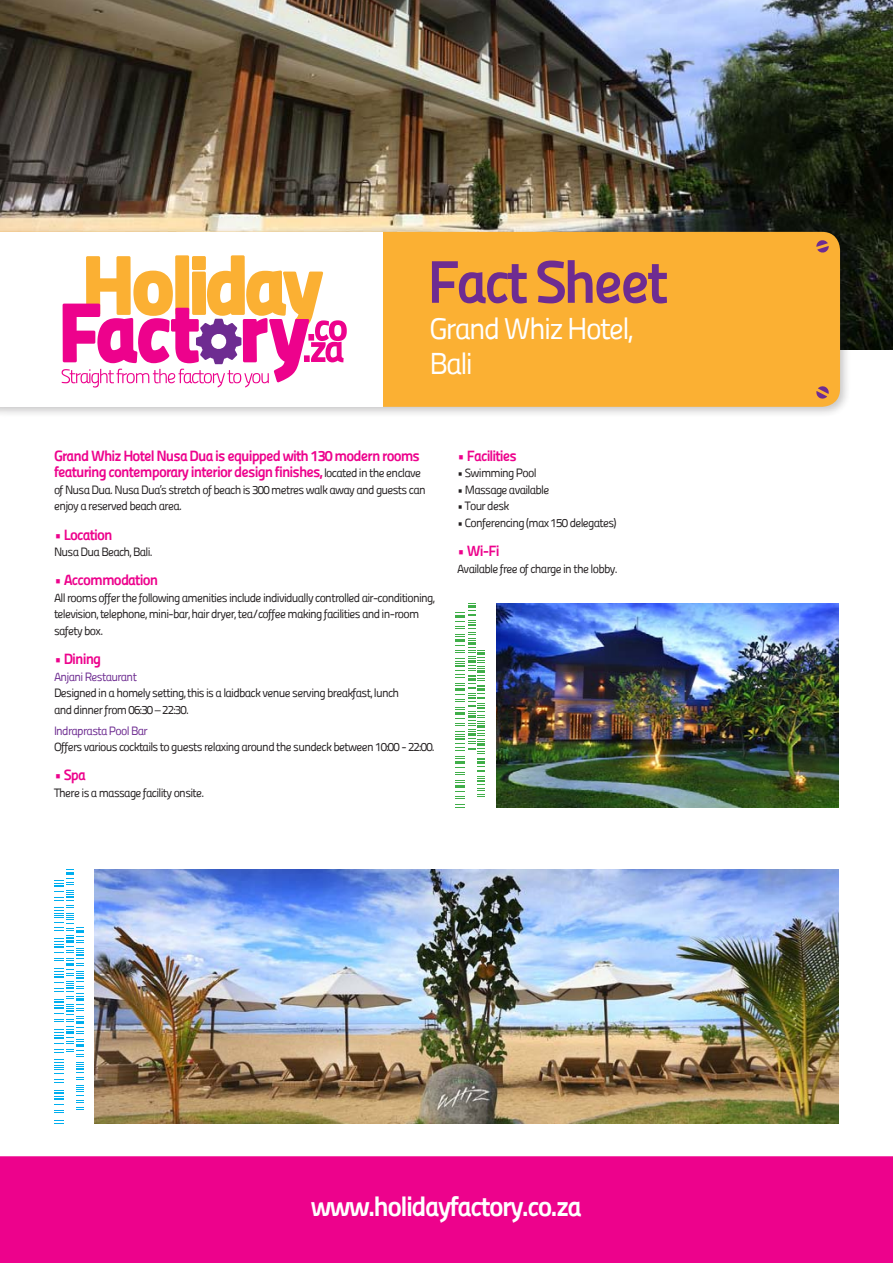
<style>
.page{position:relative;width:893px;height:1263px;background:#fff}
.page>*{position:absolute;margin:0;border:0;box-sizing:border-box;transform-origin:0 0}
.t1{font:60px "Panefresco 800 wt";letter-spacing:-.06em;color:#6e2c91}
.t2{font:30px/34.5px "Panefresco 400 wt";letter-spacing:-.06em;color:#fff}
.t3{font:27.75px "Panefresco 800 wt";letter-spacing:-.06em;color:#fff}
.t4{font:15px/16.5px "Panefresco 800 wt";letter-spacing:-.06em;color:#ed028c}
.t5{font:12px/16.5px "Panefresco 400 wt";letter-spacing:-.06em;color:#231f20}
.t6{font:12px "Panefresco 400 wt";letter-spacing:-.06em;color:#6e2c91}
.s1{font-family:"Panefresco 400 wt";font-size:12px;color:#231f20}
</style>
<div class="page">
<img style="left:0;top:0;width:893px;height:349px">
<div style="left:0;top:1156px;width:893px;height:107px;background:#ed028c"></div>
<div style="left:0;top:226px;width:851px;height:191px;background:#231f20;opacity:.25"></div>
<div style="left:382px;top:232px;width:458px;height:175px;background:#fbb033"></div>
<svg style="left:816px;top:240px;width:13px;height:13px"></svg>
<svg style="left:816px;top:386px;width:13px;height:13px"></svg>
<div style="left:0;top:232px;width:382px;height:175px;background:#fff"></div>
<svg style="left:62px;top:255px;width:285px;height:133px"></svg>
<img style="left:95px;top:870px;width:744px;height:253px">
<img style="left:496px;top:604px;width:343px;height:203px">
<svg style="left:54px;top:1120px;width:10px;height:4px"></svg>
<svg style="left:54px;top:872px;width:29px;height:241px"></svg>
<svg style="left:455px;top:605px;width:30px;height:194px"></svg>
<p class="t1" style="left:427px;top:235px;width:242px">Fact Sheet</p>
<p class="t2" style="left:429px;top:310px;width:205px">Grand Whiz Hotel,<br>Bali</p>
<p class="t4" style="left:54px;top:447px;width:369px">Grand Whiz Hotel Nusa Dua is equipped with 130 modern rooms featuring contemporary interior design finishes, <span class="s1">located in the enclave</span></p>
<p class="t5" style="left:54px;top:481px;width:373px">of Nusa Dua. Nusa Dua’s stretch of beach is 300 metres walk away and guests can enjoy a reserved beach area.</p>
<p class="t4" style="left:54px;top:525px;width:60px">• Location</p>
<p class="t5" style="left:54px;top:543px;width:100px">Nusa Dua Beach, Bali.</p>
<p class="t4" style="left:54px;top:571px;width:106px">• Accommodation</p>
<p class="t5" style="left:54px;top:589px;width:382px">All rooms offer the following amenities include individually controlled air-conditioning, television, telephone, mini-bar, hair dryer, tea/coffee making facilities and in-room safety box.</p>
<p class="t4" style="left:54px;top:650px;width:49px">• Dining</p>
<p class="t6" style="left:54px;top:668px;width:85px">Anjani Restaurant</p>
<p class="t5" style="left:54px;top:684px;width:347px">Designed in a homely setting, this is a laidback venue serving breakfast, lunch and dinner from 06:30 – 22:30.</p>
<p class="t6" style="left:54px;top:721px;width:95px">Indraprasta Pool Bar</p>
<p class="t5" style="left:54px;top:738px;width:382px">Offers various cocktails to guests relaxing around the sundeck between 10:00 - 22:00.</p>
<p class="t4" style="left:54px;top:766px;width:33px">• Spa</p>
<p class="t5" style="left:54px;top:784px;width:152px">There is a massage facility onsite.</p>
<p class="t4" style="left:457px;top:447px;width:61px">• Facilities</p>
<p class="t5" style="left:457px;top:464px;width:81px">• Swimming Pool</p>
<p class="t5" style="left:457px;top:481px;width:94px">• Massage available</p>
<p class="t5" style="left:457px;top:497px;width:54px">• Tour desk</p>
<p class="t5" style="left:457px;top:514px;width:161px">• Conferencing (max 150 delegates)</p>
<p class="t4" style="left:457px;top:542px;width:44px">• Wi-Fi</p>
<p class="t5" style="left:457px;top:560px;width:162px">Available free of charge in the lobby.</p>
<p class="t3" style="left:311px;top:1185px;width:273px">www.holidayfactory.co.za</p>
</div>
